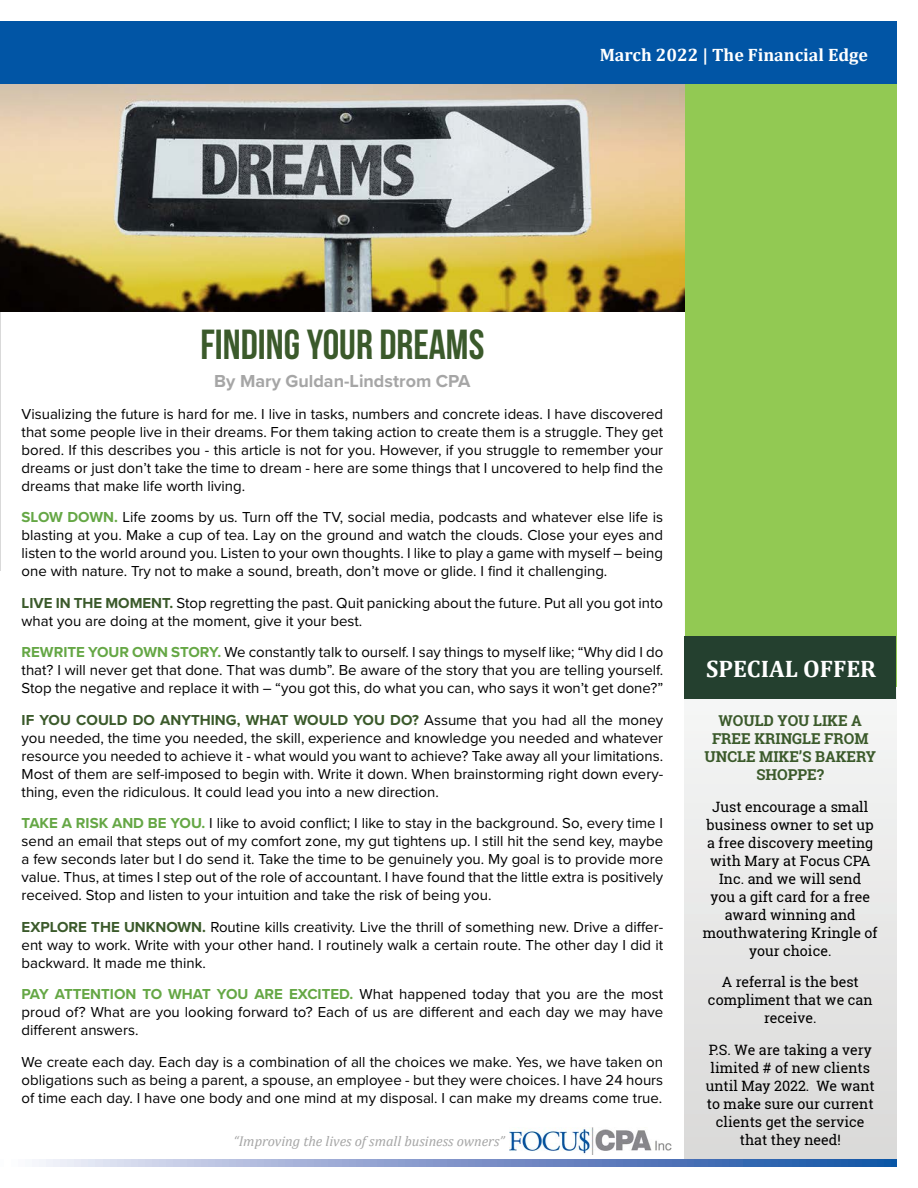
<style>
.page{position:relative;width:918px;height:1188px;background:#fff}
.page>*{position:absolute;margin:0;border:0;box-sizing:border-box;transform-origin:0 0}
.Focus_Heading{font:700 42px "Bebas Neue";color:#3b5a2b}
.t1{font:700 24px "Cambria";color:#fff}
.t2{font:700 18px "Cambria";color:#fff}
.Focus_Heading-2{font:700 18px "Proxima Nova";color:#a6a6a6}
.Focus_Paragraph_Text{font:15px/18px "Proxima Nova";color:#000;text-align:justify}
.Focus_Paragraph_Text-2{font:700 15px/18px "Roboto Slab";color:#3b5a2b;text-align:center}
.Focus_Paragraph_Text-3{font:14.25px/18px "Roboto Slab";color:#000;text-align:center}
.t3{font:italic 14.25px "Cambria";color:#a6a6a6}
.s1{font-weight:700;color:#65a745}
.s2{font-weight:700;color:#3b5a2b}
</style>
<div class="page">
<svg style="left:685px;top:715px;width:211px;height:444px"></svg>
<div style="left:685px;top:84px;width:211px;height:603px;background:#92c953"></div>
<hr style="left:0;top:84px;width:1px;height:487px;background:#d9d9d9">
<img style="left:510px;top:1128px;width:161px;height:27px">
<div style="left:0;top:22px;width:896px;height:62px;background:#0155a5"></div>
<img style="left:0;top:84px;width:685px;height:227px">
<div style="left:684px;top:636px;width:212px;height:63px;background:#24402f"></div>
<svg style="left:39px;top:1159px;width:857px;height:7px;background:#7f98ca"></svg>
<p class="t2" style="left:600px;top:42px;width:270px">March 2022 | The Financial Edge</p>
<p class="Focus_Heading" style="left:200px;top:321px;width:286px">FINDING YOUR DREAMS</p>
<p class="Focus_Heading-2" style="left:214px;top:368px;width:258px">By Mary Guldan-Lindstrom CPA</p>
<p class="Focus_Paragraph_Text" style="left:22px;top:404px;width:643px">Visualizing the future is hard for me. I live in tasks, numbers and concrete ideas. I have discovered that some people live in their dreams. For them taking action to create them is a struggle. They get bored. If this describes you - this article is not for you. However, if you struggle to remember your dreams or just don’t take the time to dream - here are some things that I uncovered to help find the dreams that make life worth living.</p>
<p class="Focus_Paragraph_Text" style="left:22px;top:508px;width:643px"><span class="s1">SLOW DOWN.</span> Life zooms by us. Turn off the TV, social media, podcasts and whatever else life is blasting at you. Make a cup of tea. Lay on the ground and watch the clouds. Close your eyes and listen to the world around you. Listen to your own thoughts. I like to play a game with myself – being one with nature. Try not to make a sound, breath, don’t move or glide. I find it challenging.</p>
<p class="Focus_Paragraph_Text" style="left:22px;top:593px;width:643px"><span class="s2">LIVE IN THE MOMENT.</span> Stop regretting the past. Quit panicking about the future. Put all you got into what you are doing at the moment, give it your best.</p>
<p class="Focus_Paragraph_Text" style="left:22px;top:643px;width:643px"><span class="s1">REWRITE YOUR OWN STORY.</span> We constantly talk to ourself. I say things to myself like; “Why did I do that? I will never get that done. That was dumb”. Be aware of the story that you are telling yourself.<br>Stop the negative and replace it with – “you got this, do what you can, who says it won’t get done?”</p>
<p class="Focus_Paragraph_Text" style="left:22px;top:710px;width:643px"><span class="s2">IF YOU COULD DO ANYTHING, WHAT WOULD YOU DO?</span> Assume that you had all the money you needed, the time you needed, the skill, experience and knowledge you needed and whatever resource you needed to achieve it - what would you want to achieve? Take away all your limitations.<br>Most of them are self-imposed to begin with. Write it down. When brainstorming right down every&shy;thing, even the ridiculous. It could lead you into a new direction.</p>
<p class="Focus_Paragraph_Text" style="left:22px;top:814px;width:643px"><span class="s1">TAKE A RISK AND BE YOU.</span> I like to avoid conflict; I like to stay in the background. So, every time I send an email that steps out of my comfort zone, my gut tightens up. I still hit the send key, maybe a few seconds later but I do send it. Take the time to be genuinely you. My goal is to provide more value. Thus, at times I step out of the role of accountant. I have found that the little extra is positively received. Stop and listen to your intuition and take the risk of being you.</p>
<p class="Focus_Paragraph_Text" style="left:22px;top:917px;width:643px"><span class="s2">EXPLORE THE UNKNOWN.</span> Routine kills creativity. Live the thrill of something new. Drive a differ&shy;ent way to work. Write with your other hand. I routinely walk a certain route. The other day I did it backward. It made me think.</p>
<p class="Focus_Paragraph_Text" style="left:22px;top:985px;width:643px"><span class="s1">PAY ATTENTION TO WHAT YOU ARE EXCITED.</span> What happened today that you are the most proud of? What are you looking forward to? Each of us are different and each day we may have different answers.</p>
<p class="Focus_Paragraph_Text" style="left:22px;top:1052px;width:643px">We create each day. Each day is a combination of all the choices we make. Yes, we have taken on obligations such as being a parent, a spouse, an employee - but they were choices. I have 24 hours of time each day. I have one body and one mind at my disposal. I can make my dreams come true.</p>
<p class="t3" style="left:234px;top:1131px;width:273px">“Improving the lives of small business owners”</p>
<p class="t1" style="left:706px;top:651px;width:171px">SPECIAL OFFER</p>
<p class="Focus_Paragraph_Text-2" style="left:705px;top:712px;width:173px">WOULD YOU LIKE A<br>FREE KRINGLE FROM<br>UNCLE MIKE’S BAKERY<br>SHOPPE?</p>
<p class="Focus_Paragraph_Text-3" style="left:703px;top:797px;width:176px">Just encourage a small business owner to set up a free discovery meeting with Mary at Focus CPA<br>Inc. and we will send<br>you a gift card for a free award winning and mouthwatering Kringle of your choice.</p>
<p class="Focus_Paragraph_Text-3" style="left:708px;top:973px;width:166px">A referral is the best compliment that we can receive.</p>
<p class="Focus_Paragraph_Text-3" style="left:706px;top:1040px;width:170px">P.S. We are taking a very limited # of new clients until May 2022. We want to make sure our current clients get the service that they need!</p>
</div>
